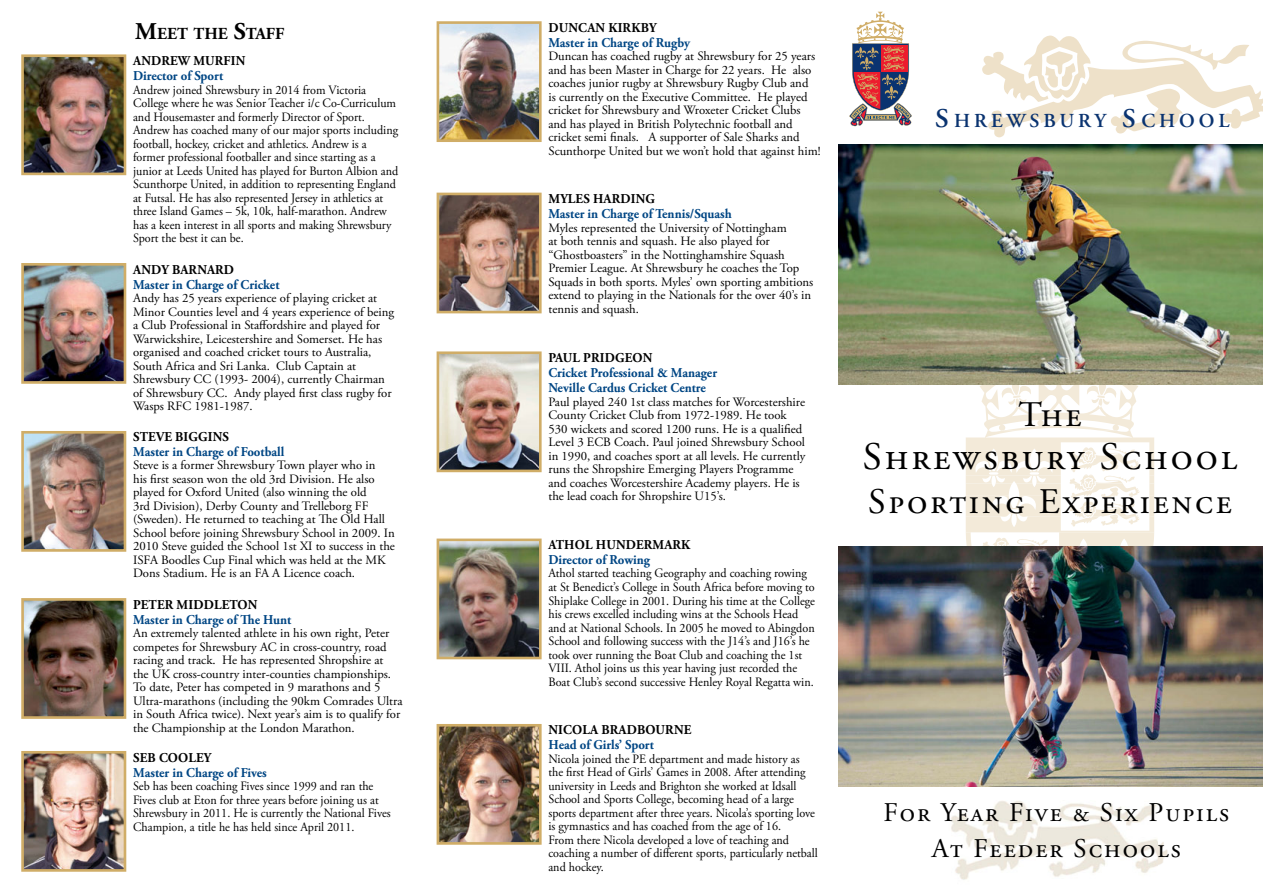
<style>
.page{position:relative;width:1263px;height:893px;background:#fff}
.page>*{position:absolute;margin:0;border:0;box-sizing:border-box;transform-origin:0 0}
.t1{font:39px "Adobe Garamond Pro";letter-spacing:.075em;color:#000}
.t2{font:36px "Adobe Garamond Pro";letter-spacing:.075em;color:#000}
.t3{font:27px/36px "Adobe Garamond Pro";letter-spacing:.075em;color:#000;text-align:center}
.t4{font:600 19.8px "Adobe Garamond";letter-spacing:.2em;color:#0a3370}
.t5{font:700 16.8px "Adobe Garamond Pro";color:#000}
.t6{font:700 13.5px/15px "Adobe Garamond Pro";color:#004684;scale:.95 1}
.t7{font:700 13.5px "Adobe Garamond Pro";letter-spacing:.015em;color:#000;scale:.95 1}
.t8{font:12.75px/13.5px "Adobe Garamond Pro";color:#000}
.t9{font:12.75px/13.5px "Adobe Garamond Pro";color:#000;scale:.95 1}
.s1{font-size:24px}
.s2{font-size:27px}
</style>
<div class="page">
<img style="left:951px;top:801px;width:217px;height:79px">
<svg style="left:966px;top:385px;width:188px;height:161px"></svg>
<img style="left:838px;top:144px;width:425px;height:241px">
<img style="left:838px;top:546px;width:425px;height:241px">
<img style="left:25px;top:58px;width:97px;height:113px">
<div style="left:21px;top:54px;width:105px;height:121px;border:3px solid #d0ad67"></div>
<svg style="left:849px;top:12px;width:63px;height:114px"></svg>
<svg style="left:982px;top:36px;width:281px;height:101px"></svg>
<img style="left:25px;top:267px;width:97px;height:113px">
<div style="left:21px;top:263px;width:105px;height:121px;border:3px solid #d0ad67"></div>
<img style="left:25px;top:435px;width:97px;height:113px">
<div style="left:21px;top:431px;width:105px;height:121px;border:3px solid #d0ad67"></div>
<img style="left:441px;top:355px;width:97px;height:113px">
<div style="left:437px;top:351px;width:105px;height:121px;border:3px solid #d0ad67"></div>
<img style="left:441px;top:543px;width:97px;height:112px">
<div style="left:437px;top:539px;width:105px;height:120px;border:3px solid #d0ad67"></div>
<img style="left:441px;top:25px;width:97px;height:113px">
<div style="left:437px;top:21px;width:105px;height:121px;border:3px solid #d0ad67"></div>
<img style="left:441px;top:197px;width:97px;height:112px">
<div style="left:437px;top:193px;width:105px;height:120px;border:3px solid #d0ad67"></div>
<img style="left:25px;top:602px;width:97px;height:113px">
<div style="left:21px;top:598px;width:105px;height:121px;border:3px solid #d0ad67"></div>
<img style="left:25px;top:755px;width:97px;height:113px">
<div style="left:21px;top:751px;width:105px;height:121px;border:3px solid #d0ad67"></div>
<img style="left:441px;top:728px;width:97px;height:113px">
<div style="left:437px;top:724px;width:105px;height:121px;border:3px solid #d0ad67"></div>
<h3 class="t5" style="left:135px;top:24px;width:150px"><span class="s1">M</span>EET THE <span class="s1">S</span>TAFF</h3>
<p class="t7" style="left:133px;top:53px;width:120px">ANDREW MURFIN</p>
<p class="t6" style="left:133px;top:69px;width:96px">Director of Sport</p>
<p class="t9" style="left:133px;top:83px;width:281px">Andrew joined Shrewsbury in 2014 from Victoria College where he was Senior Teacher i/c Co-Curriculum and Housemaster and formerly Director of Sport.<br>Andrew has coached many of our major sports including football, hockey, cricket and athletics. Andrew is a former professional footballer and since starting as a junior at Leeds United has played for Burton Albion and Scunthorpe United, in addition to representing England at Futsal. He has also represented Jersey in athletics at three Island Games – 5k, 10k, half-marathon. Andrew has a keen interest in all sports and making Shrewsbury Sport the best it can be.</p>
<p class="t7" style="left:133px;top:261px;width:108px">ANDY BARNARD</p>
<p class="t6" style="left:133px;top:277px;width:156px">Master in Charge of Cricket</p>
<p class="t8" style="left:133px;top:292px;width:263px">Andy has 25 years experience of playing cricket at Minor Counties level and 4 years experience of being a Club Professional in Sta ordshire and played for Warwickshire, Leicestershire and Somerset. He has organised and coached cricket tours to Australia, South Africa and Sri Lanka. Club Captain at Shrewsbury CC (1993- 2004), currently Chairman of Shrewsbury CC. Andy played rst class rugby for Wasps RFC 1981-1987.</p>
<p class="t7" style="left:133px;top:428px;width:102px">STEVE BIGGINS</p>
<p class="t6" style="left:133px;top:444px;width:161px">Master in Charge of Football</p>
<p class="t8" style="left:133px;top:459px;width:244px">Steve is a former Shrewsbury Town player who in his rst season won the old 3rd Division. He also played for Oxford United (also winning the old 3rd Division), Derby County and Trelleborg FF (Sweden). He returned to teaching at</p>
<p class="t8" style="left:133px;top:513px;width:263px;text-indent:199px">e Old Hall School before joining Shrewsbury School in 2009. In 2010 Steve guided the School 1st XI to success in the ISFA Boodles Cup Final which was held at the MK Dons Stadium. He is an FA A Licence coach.</p>
<p class="t7" style="left:133px;top:597px;width:132px">PETER MIDDLETON</p>
<p class="t6" style="left:133px;top:612px;width:111px">Master in Charge of</p>
<p class="t6" style="left:255px;top:612px;width:40px">e Hunt</p>
<p class="t8" style="left:133px;top:627px;width:271px">An extremely talented athlete in his own right, Peter competes for Shrewsbury AC in cross-country, road racing and track. He has represented Shropshire at<br>the UK cross-country inter-counties championships.<br>To date, Peter has competed in 9 marathons and 5<br>Ultra-marathons (including the 90km Comrades Ultra in South Africa twice). Next year’s aim is to qualify for the Championship at the London Marathon.</p>
<p class="t7" style="left:133px;top:749px;width:84px">SEB COOLEY</p>
<p class="t6" style="left:133px;top:765px;width:142px">Master in Charge of Fives</p>
<p class="t9" style="left:133px;top:780px;width:273px">Seb has been coaching Fives since 1999 and ran the Fives club at Eton for three years before joining us at Shrewsbury in 2011. He is currently the National Fives Champion, a title he has held since April 2011.</p>
<p class="t7" style="left:548px;top:20px;width:115px">DUNCAN KIRKBY</p>
<p class="t6" style="left:548px;top:35px;width:151px">Master in Charge of Rugby</p>
<p class="t8" style="left:548px;top:50px;width:274px">Duncan has coached rugby at Shrewsbury for 25 years and has been Master in Charge for 22 years. He also coaches junior rugby at Shrewsbury Rugby Club and<br>is currently on the Executive Committee. He played cricket for Shrewsbury and Wroxeter Cricket Clubs and has played in British Polytechnic football and cricket semi nals. A supporter of Sale Sharks and Scunthorpe United but we won’t hold that against him!</p>
<p class="t7" style="left:548px;top:191px;width:114px">MYLES HARDING</p>
<p class="t6" style="left:548px;top:207px;width:194px">Master in Charge of Tennis/Squash</p>
<p class="t8" style="left:548px;top:221px;width:266px">Myles represented the University of Nottingham<br>at both tennis and squash. He also played for “Ghostboasters” in the Nottinghamshire Squash Premier League. At Shrewsbury he coaches the Top Squads in both sports. Myles’ own sporting ambitions extend to playing in the Nationals for the over 40’s in tennis and squash.</p>
<p class="t7" style="left:548px;top:350px;width:111px">PAUL PRIDGEON</p>
<p class="t6" style="left:548px;top:366px;width:179px">Cricket Professional &amp; Manager<br>Neville Cardus Cricket Centre</p>
<p class="t8" style="left:548px;top:395px;width:259px">Paul played 240 1st class matches for Worcestershire County Cricket Club from 1972-1989. He took 530 wickets and scored 1200 runs. He is a quali ed Level 3 ECB Coach. Paul joined Shrewsbury School in 1990, and coaches sport at all levels. He currently runs the Shropshire Emerging Players Programme and coaches Worcestershire Academy players. He is the lead coach for Shropshire U15’s.</p>
<p class="t7" style="left:548px;top:537px;width:151px">ATHOL HUNDERMARK</p>
<p class="t6" style="left:548px;top:552px;width:108px">Director of Rowing</p>
<p class="t9" style="left:548px;top:567px;width:282px">Athol started teaching Geography and coaching rowing at St Benedict’s College in South Africa before moving to Shiplake College in 2001. During his time at the College his crews excelled including wins at the Schools Head and at National Schools. In 2005 he moved to Abingdon School and following success with the J14’s and J16’s he took over running the Boat Club and coaching the 1st VIII. Athol joins us this year having just recorded the Boat Club’s second successive Henley Royal Regatta win.</p>
<p class="t7" style="left:548px;top:722px;width:152px">NICOLA BRADBOURNE</p>
<p class="t6" style="left:548px;top:738px;width:112px">Head of Girls’ Sport</p>
<p class="t9" style="left:548px;top:752px;width:285px">Nicola joined the PE department and made history as<br>the rst Head of Girls’ Games in 2008. After attending university in Leeds and Brighton she worked at Idsall School and Sports College, becoming head of a large sports department after three years. Nicola’s sporting love is gymnastics and has coached from the age of 16.<br>From there Nicola developed a love of teaching and coaching a number of di erent sports, particularly netball and hockey.</p>
<h3 class="t4" style="left:935px;top:109px;width:296px"><span class="s2">S</span>HREWSBURY <span class="s2">S</span>CHOOL</h3>
<h2 class="t2" style="left:1018px;top:393px;width:65px">The</h2>
<h1 class="t1" style="left:863px;top:434px;width:376px">Shrewsbury School</h1>
<h2 class="t2" style="left:868px;top:480px;width:365px">Sporting Experience</h2>
<h3 class="t3" style="left:883px;top:795px;width:347px">For Year Five &amp; Six Pupils<br>At Feeder Schools</h3>
</div>
